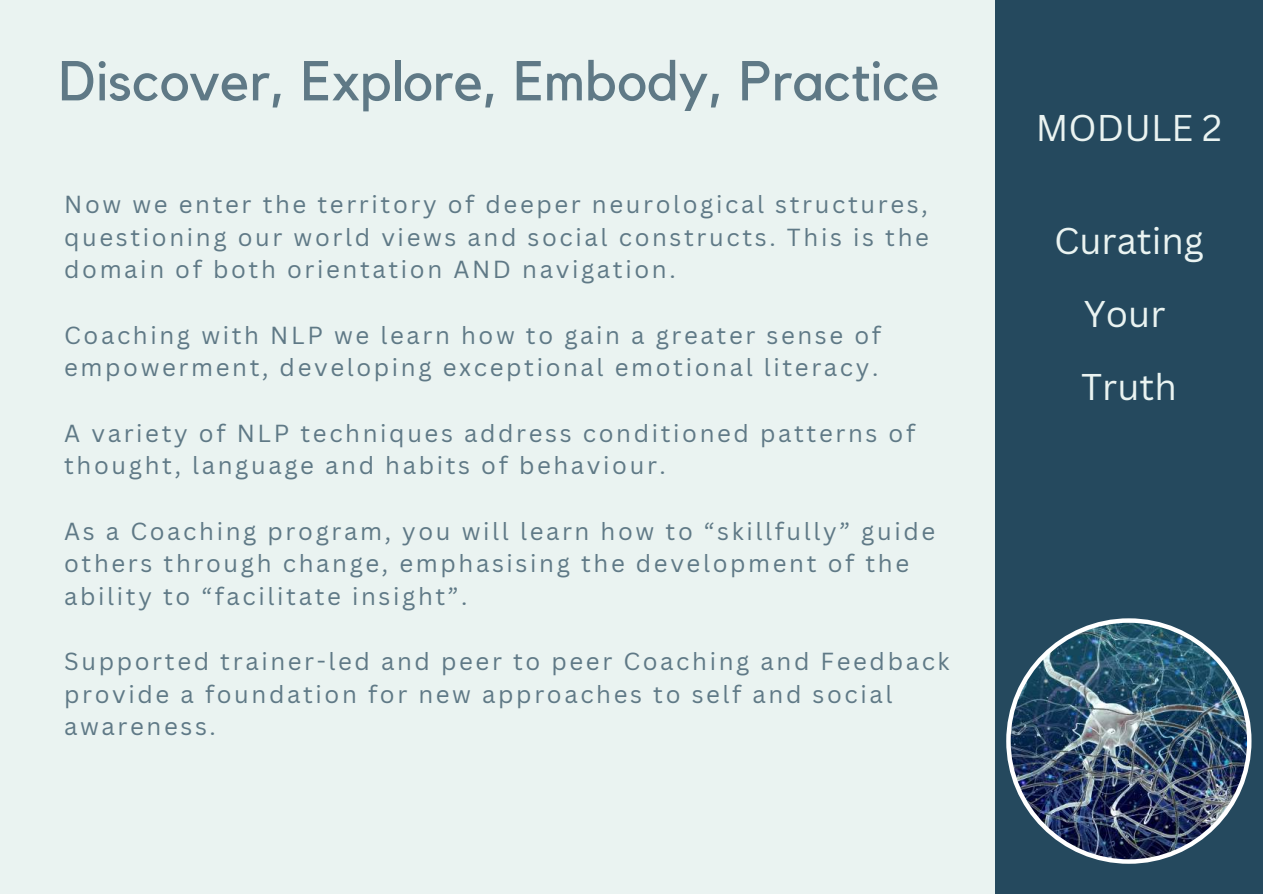
<style>
.page{position:relative;width:1263px;height:894px;background:#fff}
.page>*{position:absolute;margin:0;border:0;box-sizing:border-box;transform-origin:0 0}
.t1{font:55.5px "Kollektif";color:#5f7986}
.t2{font:36.15px/73.2px "Canva Sans";color:#eaf3f1;text-align:center}
.t3{font:24px/32.7px "Canva Sans";letter-spacing:.11em;color:#5f7986}
</style>
<div class="page">
<div style="left:0;top:0;width:1263px;height:893px;background:#eaf3f1"></div>
<div style="left:995px;top:0;width:268px;height:893px;background:#25495e"></div>
<img style="left:1006px;top:618px;width:245px;height:245px">
<h1 class="t1" style="left:59px;top:48px;width:882px">Discover, Explore, Embody, Practice</h1>
<p class="t3" style="left:64px;top:188px;width:866px;text-align:justify">Now we enter the territory of deeper neurological structures, questioning our world views and social constructs. This is the domain of both orientation AND navigation.</p>
<p class="t3" style="left:64px;top:318px;width:818px">Coaching with NLP we learn how to gain a greater sense of empowerment, developing exceptional emotional literacy.</p>
<p class="t3" style="left:64px;top:416px;width:853px">A variety of NLP techniques address conditioned patterns of thought, language and habits of behaviour.</p>
<p class="t3" style="left:64px;top:514px;width:872px">As a Coaching program, you will learn how to “skillfully” guide others through change, emphasising the development of the ability to “facilitate insight”.</p>
<p class="t3" style="left:64px;top:645px;width:887px">Supported trainer-led and peer to peer Coaching and Feedback provide a foundation for new approaches to self and social awareness.</p>
<h2 class="t2" style="left:1036px;top:92px;width:188px">MODULE 2</h2>
<h2 class="t2" style="left:1054px;top:204px;width:151px">Curating<br>Your<br>Truth</h2>
</div>
